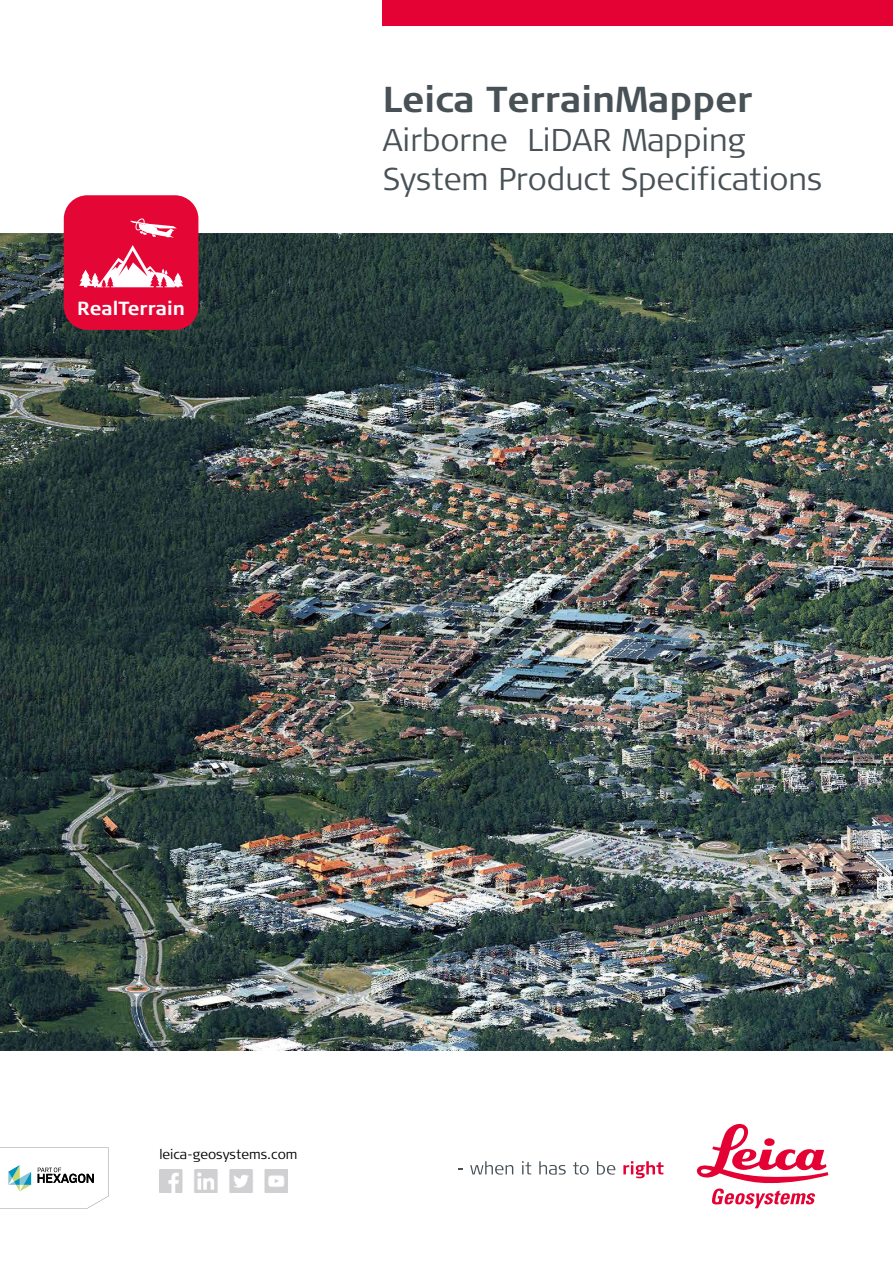
<style>
.page{position:relative;width:893px;height:1263px;background:#fff}
.page>*{position:absolute;margin:0;border:0;box-sizing:border-box;transform-origin:0 0}
.t1{font:700 36px "Signa Column";color:#485156}
.t2{font:300 31.5px/39px "Signa Column";color:#485156}
.t3{font:700 19.05px "Signa Column";color:#fff}
.t4{font:300 13.5px "Signa Column";color:#000}
</style>
<div class="page">
<img style="left:0;top:234px;width:893px;height:816px">
<div style="left:383px;top:0;width:510px;height:26px;background:#e40134"></div>
<svg style="left:470px;top:1161px;width:43px;height:14px"></svg>
<svg style="left:522px;top:1161px;width:9px;height:13px"></svg>
<svg style="left:539px;top:1161px;width:27px;height:13px"></svg>
<svg style="left:573px;top:1162px;width:16px;height:13px"></svg>
<svg style="left:597px;top:1161px;width:18px;height:14px"></svg>
<svg style="left:623px;top:1161px;width:40px;height:17px"></svg>
<svg style="left:697px;top:1123px;width:131px;height:85px"></svg>
<svg style="left:0;top:1147px;width:109px;height:62px"></svg>
<img style="left:160px;top:1170px;width:128px;height:23px">
<div style="left:64px;top:195px;width:134px;height:135px;background:#e40736;border-radius:24px"></div>
<svg style="left:130px;top:218px;width:47px;height:20px"></svg>
<svg style="left:79px;top:245px;width:104px;height:42px"></svg>
<p class="t3" style="left:77px;top:296px;width:109px">RealTerrain</p>
<p class="t1" style="left:383px;top:77px;width:371px">Leica TerrainMapper</p>
<p class="t2" style="left:383px;top:121px;width:441px">Airborne LiDAR Mapping<br>System Product Specifications</p>
<p class="t4" style="left:159px;top:1146px;width:140px">leica-geosystems.com</p>
</div>
